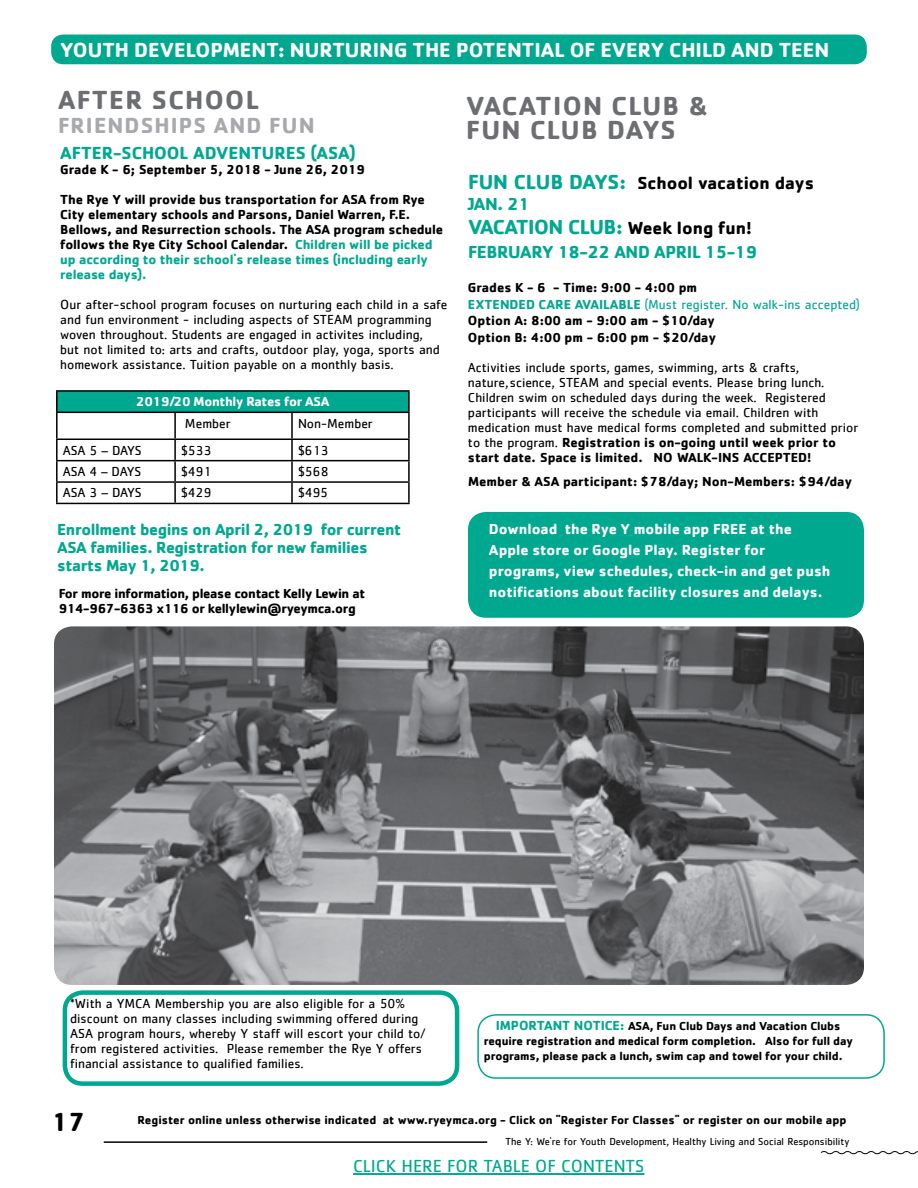
<style>
.page{position:relative;width:918px;height:1188px;background:#fff}
.page>*{position:absolute;margin:0;border:0;box-sizing:border-box;transform-origin:0 0}
.t1{font:700 27px/24px "Cachet";letter-spacing:.05em;color:#6d6e71}
.t2{font:700 27px "Cachet";color:#000}
.t3{font:700 22.5px "Cachet";letter-spacing:.05em;color:#a7a9ac}
.t4{font:700 21px "Cachet";color:#fff}
.t5{font:700 21px "Cachet";letter-spacing:-.02em;color:#00a88f}
.t6{font:700 18px "Cachet";letter-spacing:-.01em;color:#00a88f}
.t7{font:700 18px/21px "Cachet";color:#000}
.t8{font:18px "Cachet";color:#00a88f}
.t9{font:700 16.5px/18px "Cachet";letter-spacing:-.025em;color:#00a88f}
.t10{font:700 15px/21px "Cachet";color:#fff}
.t11{font:13.5px/15px "Cachet";color:#000}
.t12{font:700 13.5px/15px "Cachet";letter-spacing:-.01em;color:#000}
.t13{font:700 13.5px "Cachet";letter-spacing:-.02em;color:#fff}
.t14{font:700 12px/15px "Cachet";letter-spacing:-.01em;color:#000}
.t15{font:10.5px "Cachet";color:#000}
.s1{color:#00a88f}
.s2{font-size:21px;color:#00a88f}
.s3{font-size:18px;color:#000}
.s4{font-weight:400;color:#00a88f}
.s5{font-weight:700}
.s6{font-size:13.5px;color:#00a88f}
</style>
<div class="page">
<div style="left:51px;top:35px;width:816px;height:29px;background:#00a88f;border-radius:12px"></div>
<hr style="left:104px;top:1141px;width:383px;height:2px;background:#000">
<div style="left:477px;top:1014px;width:408px;height:65px;border:2px solid #00a88f;border-radius:18px"></div>
<div style="left:57px;top:391px;width:352px;height:21px;background:#00a88f"></div>
<hr style="left:56px;top:390px;width:119px;height:2px;background:#000">
<hr style="left:56px;top:392px;width:2px;height:20px;background:#000">
<hr style="left:175px;top:390px;width:117px;height:2px;background:#000">
<hr style="left:292px;top:390px;width:118px;height:2px;background:#000">
<hr style="left:408px;top:392px;width:2px;height:20px;background:#000">
<hr style="left:56px;top:412px;width:119px;height:1px;background:#000">
<hr style="left:56px;top:413px;width:2px;height:26px;background:#000">
<hr style="left:175px;top:412px;width:117px;height:1px;background:#000">
<hr style="left:174px;top:413px;width:2px;height:26px;background:#000">
<hr style="left:292px;top:412px;width:118px;height:1px;background:#000">
<hr style="left:291px;top:413px;width:2px;height:26px;background:#000">
<hr style="left:408px;top:413px;width:2px;height:26px;background:#000">
<hr style="left:56px;top:439px;width:119px;height:1px;background:#000">
<hr style="left:56px;top:440px;width:2px;height:20px;background:#000">
<hr style="left:175px;top:439px;width:117px;height:1px;background:#000">
<hr style="left:174px;top:440px;width:2px;height:20px;background:#000">
<hr style="left:292px;top:439px;width:118px;height:1px;background:#000">
<hr style="left:291px;top:440px;width:2px;height:20px;background:#000">
<hr style="left:408px;top:440px;width:2px;height:20px;background:#000">
<hr style="left:56px;top:460px;width:119px;height:1px;background:#000">
<hr style="left:56px;top:461px;width:2px;height:20px;background:#000">
<hr style="left:175px;top:460px;width:117px;height:1px;background:#000">
<hr style="left:174px;top:461px;width:2px;height:20px;background:#000">
<hr style="left:292px;top:460px;width:118px;height:1px;background:#000">
<hr style="left:291px;top:461px;width:2px;height:20px;background:#000">
<hr style="left:408px;top:461px;width:2px;height:20px;background:#000">
<hr style="left:56px;top:481px;width:119px;height:2px;background:#000">
<hr style="left:56px;top:483px;width:2px;height:20px;background:#000">
<hr style="left:175px;top:481px;width:117px;height:2px;background:#000">
<hr style="left:174px;top:483px;width:2px;height:20px;background:#000">
<hr style="left:292px;top:481px;width:118px;height:2px;background:#000">
<hr style="left:291px;top:483px;width:2px;height:20px;background:#000">
<hr style="left:408px;top:483px;width:2px;height:20px;background:#000">
<hr style="left:56px;top:503px;width:119px;height:1px;background:#000">
<hr style="left:175px;top:503px;width:117px;height:1px;background:#000">
<hr style="left:292px;top:503px;width:118px;height:1px;background:#000">
<div style="left:63px;top:990px;width:396px;height:96px;border:4px solid #00a88f;border-radius:18px"></div>
<svg style="left:820px;top:1151px;width:98px;height:4px"></svg>
<img style="left:54px;top:626px;width:810px;height:359px">
<div style="left:468px;top:512px;width:396px;height:106px;background:#00a88f;border-radius:18px"></div>
<hr style="left:353px;top:1173px;width:291px;height:2px;background:#00a88f">
<h3 class="t4" style="left:60px;top:37px;width:771px">YOUTH DEVELOPMENT: NURTURING THE POTENTIAL OF EVERY CHILD AND TEEN</h3>
<h1 class="t1" style="left:58px;top:86px;width:202px">AFTER SCHOOL</h1>
<h2 class="t3" style="left:58px;top:110px;width:258px">FRIENDSHIPS AND FUN</h2>
<h3 class="t6" style="left:60px;top:141px;width:297px">AFTER-SCHOOL ADVENTURES (ASA)</h3>
<p class="t12" style="left:60px;top:161px;width:306px">Grade K - 6; September 5, 2018 - June 26, 2019</p>
<p class="t12" style="left:60px;top:191px;width:385px">The Rye Y will provide bus transportation for ASA from Rye City elementary schools and Parsons, Daniel Warren, F.E.<br>Bellows, and Resurrection schools. The ASA program schedule follows the Rye City School Calendar. <span class="s1">Children will be picked up according to their school's release times (including early release days).</span></p>
<p class="t11" style="left:60px;top:297px;width:389px">Our after-school program focuses on nurturing each child in a safe and fun environment - including aspects of STEAM programming woven throughout. Students are engaged in activites including,<br>but not limited to: arts and crafts, outdoor play, yoga, sports and homework assistance. Tuition payable on a monthly basis.</p>
<h1 class="t1" style="left:466px;top:93px;width:243px">VACATION CLUB &amp;<br>FUN CLUB DAYS</h1>
<h3 class="t7" style="left:468px;top:172px;width:348px"><span class="s2">FUN CLUB DAYS:</span> School vacation days<br><span class="s1">JAN. 21</span></h3>
<h3 class="t5" style="left:468px;top:213px;width:285px">VACATION CLUB: <span class="s3">Week long fun!</span></h3>
<h3 class="t6" style="left:468px;top:240px;width:291px">FEBRUARY 18-22 AND APRIL 15-19</h3>
<p class="t12" style="left:468px;top:279px;width:393px;line-height:16.5px">Grades K - 6 - Time: 9:00 - 4:00 pm<br><span class="s1">EXTENDED CARE AVAILABLE</span> <span class="s4">(Must register. No walk-ins accepted)<br></span>Option A: 8:00 am - 9:00 am - $10/day<br>Option B: 4:00 pm - 6:00 pm - $20/day</p>
<p class="t11" style="left:468px;top:359px;width:392px">Activities include sports, games, swimming, arts &amp; crafts, nature,science, STEAM and special events. Please bring lunch.<br>Children swim on scheduled days during the week. Registered participants will receive the schedule via email. Children with medication must have medical forms completed and submitted prior to the program. <span class="s5">Registration is on-going until week prior to start date. Space is limited. NO WALK-INS ACCEPTED!</span></p>
<p class="t12" style="left:468px;top:473px;width:386px">Member &amp; ASA participant: $78/day; Non-Members: $94/day</p>
<p class="t13" style="left:136px;top:393px;width:195px">2019/20 Monthly Rates for ASA</p>
<p class="t11" style="left:185px;top:415px;width:47px">Member</p>
<p class="t11" style="left:298px;top:415px;width:76px">Non-Member</p>
<p class="t11" style="left:63px;top:442px;width:80px">ASA 5 – DAYS</p>
<p class="t11" style="left:181px;top:442px;width:32px">$533</p>
<p class="t11" style="left:298px;top:442px;width:32px">$613</p>
<p class="t11" style="left:63px;top:464px;width:80px">ASA 4 – DAYS</p>
<p class="t11" style="left:181px;top:464px;width:32px">$491</p>
<p class="t11" style="left:298px;top:464px;width:32px">$568</p>
<p class="t11" style="left:63px;top:485px;width:80px">ASA 3 – DAYS</p>
<p class="t11" style="left:181px;top:485px;width:32px">$429</p>
<p class="t11" style="left:298px;top:485px;width:32px">$495</p>
<p class="t9" style="left:57px;top:520px;width:345px">Enrollment begins on April 2, 2019 for current<br>ASA families. Registration for new families starts May 1, 2019.</p>
<p class="t12" style="left:59px;top:585px;width:308px">For more information, please contact Kelly Lewin at<br>914-967-6363 x116 or kellylewin@ryeymca.org</p>
<p class="t10" style="left:489px;top:518px;width:343px">Download the Rye Y mobile app FREE at the Apple store or Google Play. Register for programs, view schedules, check-in and get push notifications about facility closures and delays.</p>
<p class="t11" style="left:70px;top:996px;width:357px">*With a YMCA Membership you are also eligible for a 50% discount on many classes including swimming offered during ASA program hours, whereby Y staff will escort your child to/ from registered activities. Please remember the Rye Y offers financial assistance to qualified families.</p>
<p class="t14" style="left:484px;top:1018px;width:371px;text-indent:12px"><span class="s6">IMPORTANT NOTICE:</span> ASA, Fun Club Days and Vacation Clubs require registration and medical form completion. Also for full day programs, please pack a lunch, swim cap and towel for your child.</p>
<h1 class="t2" style="left:52px;top:1104px;width:35px">17</h1>
<p class="t14" style="left:138px;top:1112px;width:710px">Register online unless otherwise indicated at www.ryeymca.org - Click on "Register For Classes" or register on our mobile app</p>
<p class="t15" style="left:506px;top:1135px;width:345px">The Y: We're for Youth Development, Healthy Living and Social Responsibility</p>
<h3 class="t8" style="left:353px;top:1155px;width:293px">CLICK HERE FOR TABLE OF CONTENTS</h3>
</div>
